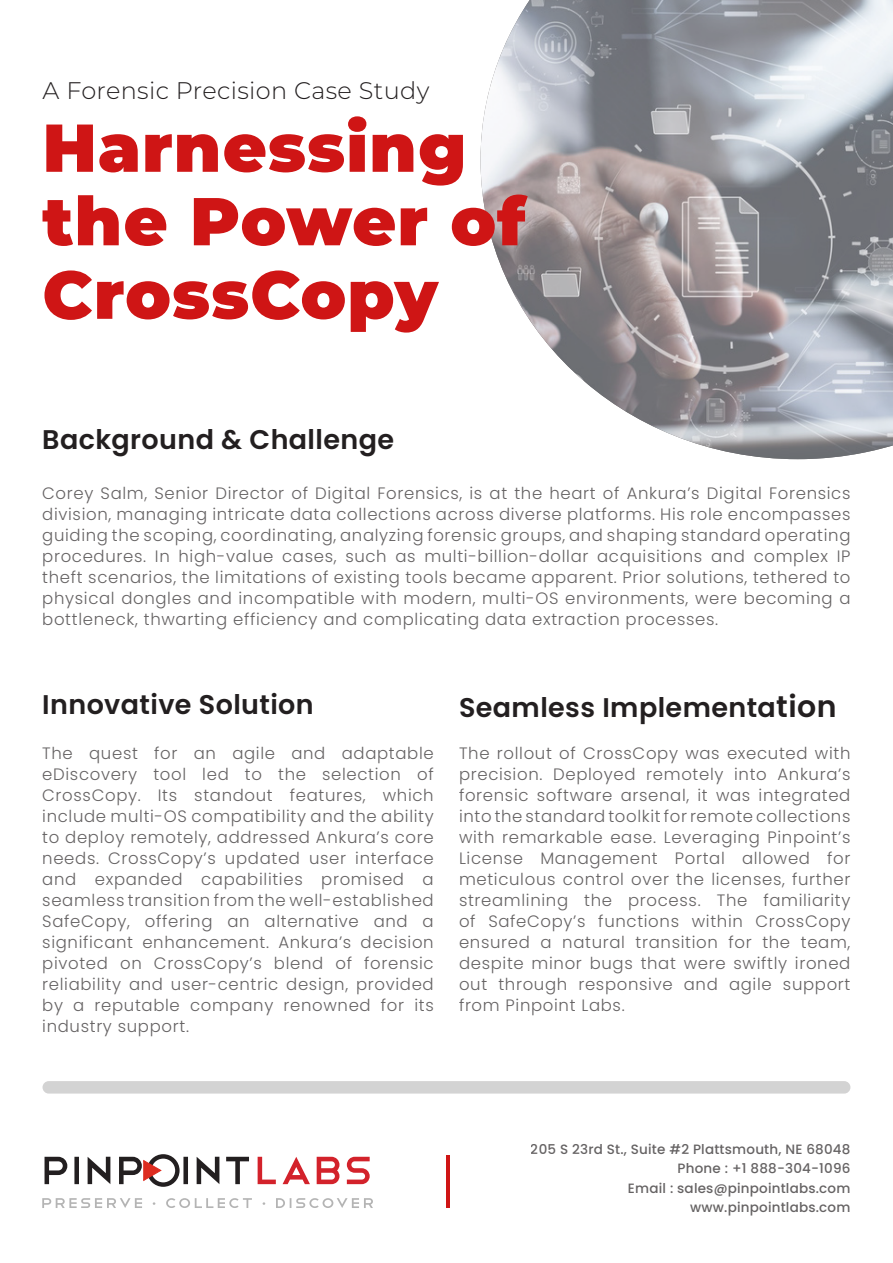
<style>
.page{position:relative;width:893px;height:1263px;background:#fff}
.page>*{position:absolute;margin:0;border:0;box-sizing:border-box;transform-origin:0 0}
.Black_Size_40pt_Lea_48pt_Tra_15_Left{font:900 67.5px/73.5px "Montserrat";letter-spacing:.015em;color:#cf1515}
.Semibold_Size_20pt_Lea_24pt_Tra_15_Left{font:600 27px "Poppins";letter-spacing:.015em;color:#231f20}
.Thin_Size_40pt_Lea_48pt_Tra_15_Left{font:300 24px "Montserrat";letter-spacing:.015em;color:#231f20}
.t1{font:300 16.5px/21px "Poppins";letter-spacing:.04em;color:#231f20;text-align:justify}
.t2{font:500 13.5px/19.5px "Poppins";letter-spacing:.015em;color:#231f20;text-align:right}
.s1{font-size:30px}
</style>
<div class="page">
<svg style="left:258px;top:1157px;width:112px;height:27px"></svg>
<svg style="left:45px;top:1154px;width:204px;height:33px"></svg>
<svg style="left:42px;top:1198px;width:331px;height:10px"></svg>
<img style="left:480px;top:0;width:413px;height:459px">
<div style="left:43px;top:1081px;width:807px;height:12px;background:#d3d3d3;border-radius:6px"></div>
<hr style="left:446px;top:1156px;width:4px;height:52px;background:#cf1515">
<p class="Thin_Size_40pt_Lea_48pt_Tra_15_Left" style="left:43px;top:75px;width:388px">A Forensic Precision Case Study</p>
<p class="Black_Size_40pt_Lea_48pt_Tra_15_Left" style="left:43px;top:107px;width:485px">Harnessing the Power of<br>CrossCopy</p>
<p class="Semibold_Size_20pt_Lea_24pt_Tra_15_Left" style="left:42px;top:423px;width:353px">Background &amp; Challenge</p>
<p class="t1" style="left:42px;top:483px;width:810px">Corey Salm, Senior Director of Digital Forensics, is at the heart of Ankura’s Digital Forensics division, managing intricate data collections across diverse platforms. His role encompasses guiding the scoping, coordinating, analyzing forensic groups, and shaping standard operating procedures. In high-value cases, such as multi-billion-dollar acquisitions and complex IP theft scenarios, the limitations of existing tools became apparent. Prior solutions, tethered to physical dongles and incompatible with modern, multi-OS environments, were becoming a bottleneck, thwarting efficiency and complicating data extraction processes.</p>
<p class="Semibold_Size_20pt_Lea_24pt_Tra_15_Left" style="left:42px;top:688px;width:273px">Innovative Solution</p>
<p class="t1" style="left:42px;top:743px;width:393px">The quest for an agile and adaptable eDiscovery tool led to the selection of CrossCopy. Its standout features, which include multi-OS compatibility and the ability to deploy remotely, addressed Ankura’s core needs. CrossCopy’s updated user interface and expanded capabilities promised a seamless transition from the well-established SafeCopy, offering an alternative and a significant enhancement. Ankura’s decision pivoted on CrossCopy’s blend of forensic reliability and user-centric design, provided by a reputable company renowned for its industry support.</p>
<p class="Semibold_Size_20pt_Lea_24pt_Tra_15_Left" style="left:459px;top:692px;width:379px">Seamless Implementa<span class="s1">tion</span></p>
<p class="t1" style="left:459px;top:743px;width:393px">The rollout of CrossCopy was executed with precision. Deployed remotely into Ankura’s forensic software arsenal, it was integrated into the standard toolkit for remote collections with remarkable ease. Leveraging Pinpoint’s License Management Portal allowed for meticulous control over the licenses, further streamlining the process. The familiarity of SafeCopy’s functions within CrossCopy ensured a natural transition for the team, despite minor bugs that were swiftly ironed out through responsive and agile support from Pinpoint Labs.</p>
<p class="t2" style="left:531px;top:1139px;width:321px">205 S 23rd St., Suite #2 Plattsmouth, NE 68048<br>Phone : +1 888-304-1096<br>Email : sales@pinpointlabs.com www.pinpointlabs.com</p>
</div>
